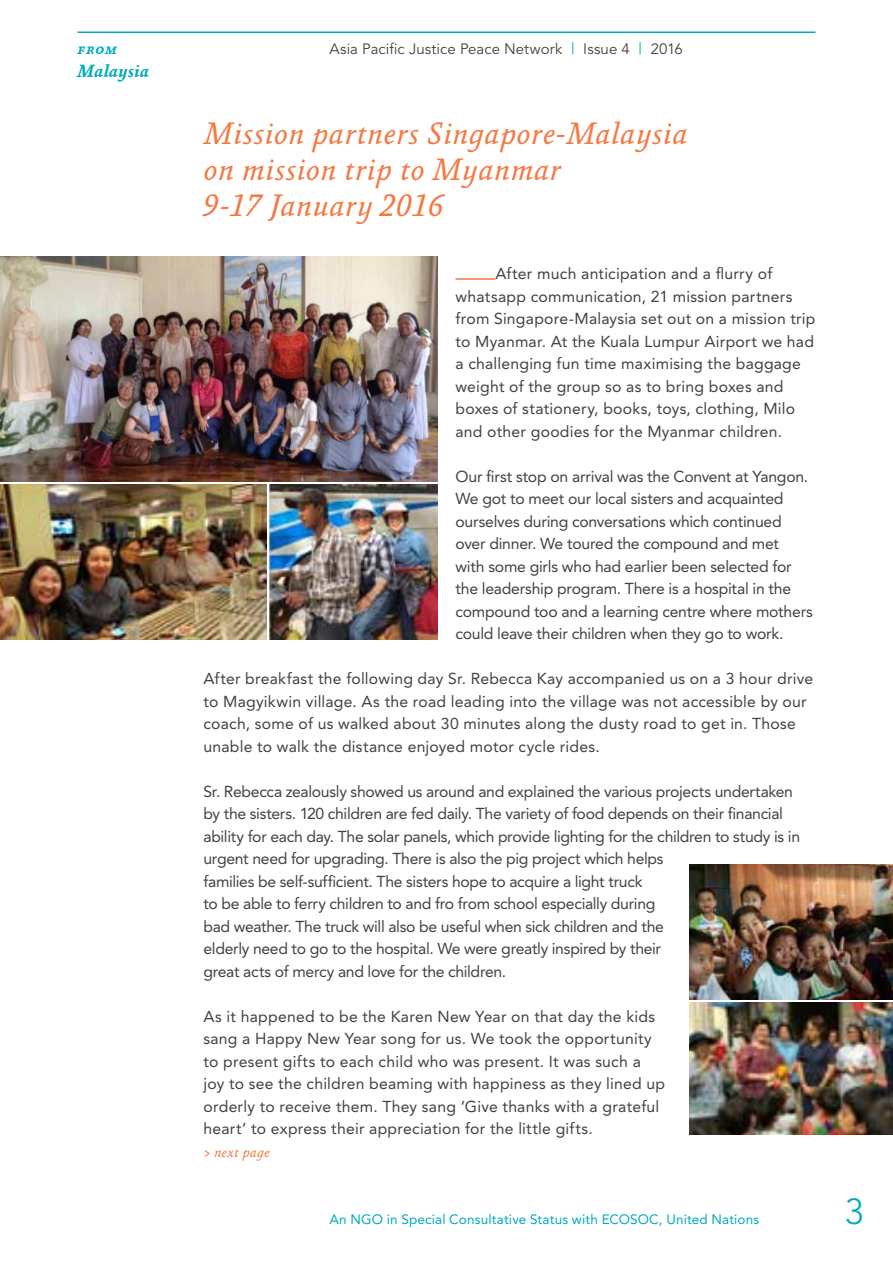
<style>
.page{position:relative;width:893px;height:1263px;background:#fff}
.page>*{position:absolute;margin:0;border:0;box-sizing:border-box;transform-origin:0 0}
.t1{font:300 36px "Avenir";color:#00abbd}
.t2{font:italic 31.5px/36px "Absara TF";color:#f47a44}
.t3{font:italic 700 18px "Absara";color:#00abbd}
.t4{font:15.75px/22.5px "Avenir";color:#414042}
.t5{font:15.75px/22.5px "Avenir";letter-spacing:-.02em;color:#414042}
.t6{font:15px "Avenir";letter-spacing:.005em;color:#414042}
.t7{font:15px "Absara TF Bold Italic SC";color:#00abbd}
.t8{font:italic 14.25px "Absara";letter-spacing:.005em;color:#f47a44}
.t9{font:13.5px "Avenir";letter-spacing:.01em;color:#00abbd}
.s1{font-size:15.75px;color:#00abbd}
</style>
<div class="page">
<hr style="left:77px;top:32px;width:738px;height:1px;background:#00abbd">
<img style="left:0;top:484px;width:266px;height:155px">
<hr style="left:455px;top:278px;width:40px;height:2px;background:#f47a44">
<img style="left:0;top:257px;width:437px;height:225px">
<img style="left:269px;top:484px;width:168px;height:155px">
<img style="left:689px;top:864px;width:204px;height:135px">
<img style="left:689px;top:1002px;width:204px;height:132px">
<p class="t7" style="left:77px;top:41px;width:42px">from</p>
<p class="t3" style="left:77px;top:60px;width:73px">Malaysia</p>
<p class="t6" style="left:329px;top:40px;width:355px">Asia Pacific Justice Peace Network <span class="s1">|</span> Issue 4 <span class="s1">|</span> 2016</p>
<h2 class="t2" style="left:203px;top:116px;width:486px">Mission partners Singapore-Malaysia on mission trip to Myanmar<br>9-17 January 2016</h2>
<p class="t4" style="left:455px;top:262px;width:362px;text-indent:40px">After much anticipation and a flurry of whatsapp communication, 21 mission partners from Singapore-Malaysia set out on a mission trip to Myanmar. At the Kuala Lumpur Airport we had a challenging fun time maximising the baggage weight of the group so as to bring boxes and boxes of stationery, books, toys, clothing, Milo and other goodies for the Myanmar children.</p>
<p class="t4" style="left:455px;top:465px;width:359px">Our first stop on arrival was the Convent at Yangon.<br>We got to meet our local sisters and acquainted ourselves during conversations which continued over dinner. We toured the compound and met<br>with some girls who had earlier been selected for the leadership program. There is a hospital in the compound too and a learning centre where mothers could leave their children when they go to work.</p>
<p class="t4" style="left:203px;top:667px;width:611px">After breakfast the following day Sr. Rebecca Kay accompanied us on a 3 hour drive to Magyikwin village. As the road leading into the village was not accessible by our coach, some of us walked about 30 minutes along the dusty road to get in. Those unable to walk the distance enjoyed motor cycle rides.</p>
<p class="t5" style="left:203px;top:780px;width:598px">Sr. Rebecca zealously showed us around and explained the various projects undertaken by the sisters. 120 children are fed daily. The variety of food depends on their financial ability for each day. The solar panels, which provide lighting for the children to study is in urgent need for upgrading. There is also the pig project which helps<br>families be self-sufficient. The sisters hope to acquire a light truck<br>to be able to ferry children to and fro from school especially during<br>bad weather. The truck will also be useful when sick children and the<br>elderly need to go to the hospital. We were greatly inspired by their<br>great acts of mercy and love for the children.</p>
<p class="t4" style="left:203px;top:1005px;width:463px">As it happened to be the Karen New Year on that day the kids sang a Happy New Year song for us. We took the opportunity to present gifts to each child who was present. It was such a joy to see the children beaming with happiness as they lined up orderly to receive them. They sang ‘Give thanks with a grateful heart’ to express their appreciation for the little gifts.</p>
<p class="t8" style="left:203px;top:1143px;width:68px">&gt; next page</p>
<p class="t9" style="left:329px;top:1211px;width:431px">An NGO in Special Consultative Status with ECOSOC, United Nations</p>
<h1 class="t1" style="left:845px;top:1190px;width:20px">3</h1>
</div>
